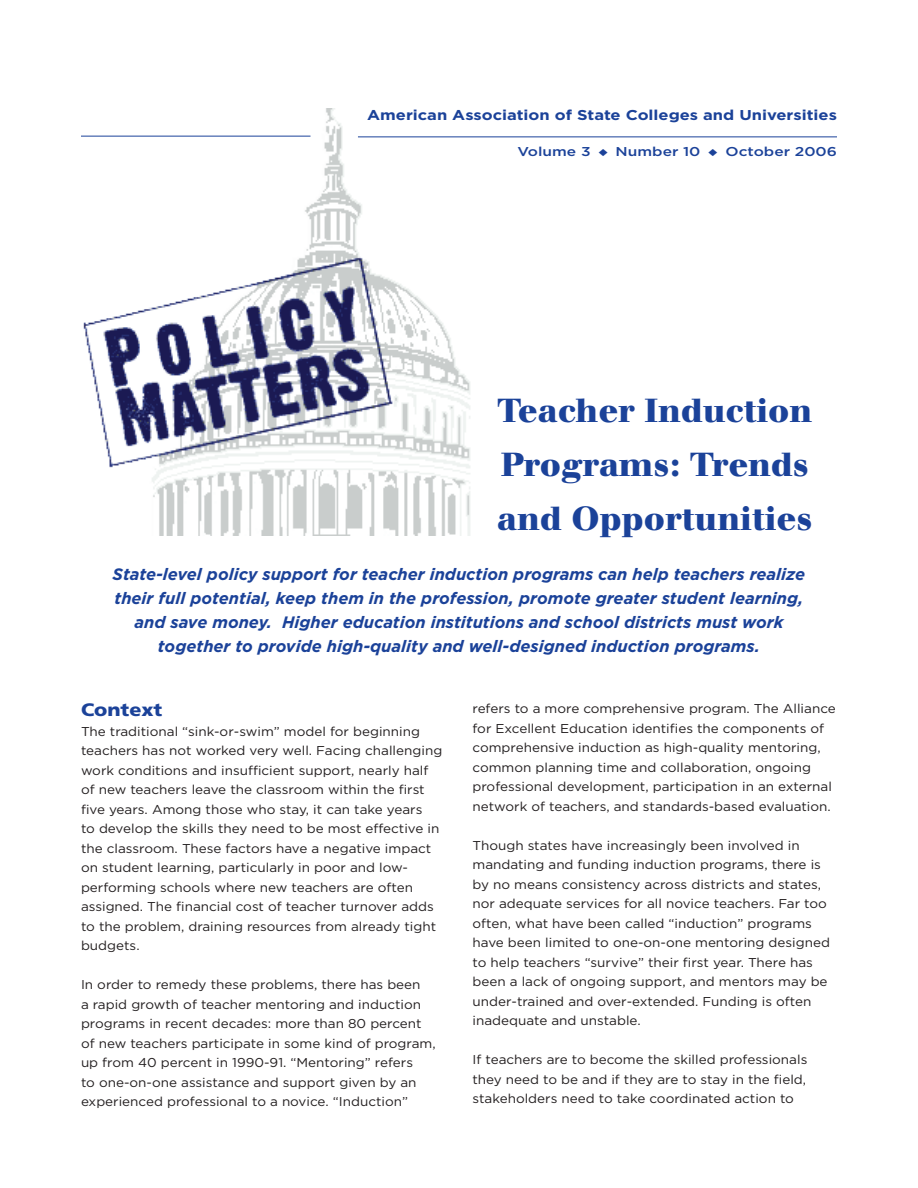
<style>
.page{position:relative;width:918px;height:1188px;background:#fff}
.page>*{position:absolute;margin:0;border:0;box-sizing:border-box;transform-origin:0 0}
.t1{font:700 33px/54px "Walbaum";color:#1b4299;text-align:justify}
.t2{font:900 18px "Frutiger";color:#1b4299;scale:1.1 1}
.t3{font:italic 700 16.5px/24px "Gotham";color:#1b4299;text-align:center}
.t4{font:700 14.25px "Gotham";color:#1b4299;scale:1.16 1}
.t5{font:12.9px/19.5px "Gotham";color:#231f20;scale:1.05 1}
.t6{font:500 12.9px "Gotham";color:#1b4299;scale:1.21 1}
</style>
<div class="page">
<img style="left:81px;top:108px;width:393px;height:428px">
<hr style="left:358px;top:136px;width:479px;height:1px;background:#1b4299">
<hr style="left:81px;top:136px;width:229px;height:1px;background:#1b4299">
<p class="t4" style="left:367px;top:107px;width:407px">American Association of State Colleges and Universities</p>
<p class="t6" style="left:517px;top:145px;width:266px">Volume 3 ◆ Number 10 ◆ October 2006</p>
<h1 class="t1" style="left:497px;top:384px;width:317px">Teacher Induction Programs: Trends and Opportunities</h1>
<p class="t3" style="left:113px;top:562px;width:694px">State-level policy support for teacher induction programs can help teachers realize their full potential, keep them in the profession, promote greater student learning, and save money. Higher education institutions and school districts must work together to provide high-quality and well-designed induction programs.</p>
<h2 class="t2" style="left:81px;top:699px;width:76px">Context</h2>
<p class="t5" style="left:81px;top:721px;width:346px">The traditional “sink-or-swim” model for beginning teachers has not worked very well. Facing challenging work conditions and insufficient support, nearly half of new teachers leave the classroom within the first five years. Among those who stay, it can take years<br>to develop the skills they need to be most effective in the classroom. These factors have a negative impact on student learning, particularly in poor and low&shy;performing schools where new teachers are often assigned. The financial cost of teacher turnover adds to the problem, draining resources from already tight budgets.</p>
<p class="t5" style="left:81px;top:974px;width:339px">In order to remedy these problems, there has been<br>a rapid growth of teacher mentoring and induction programs in recent decades: more than 80 percent of new teachers participate in some kind of program, up from 40 percent in 1990-91. “Mentoring” refers<br>to one-on-one assistance and support given by an experienced professional to a novice. “Induction”</p>
<p class="t5" style="left:472px;top:699px;width:348px">refers to a more comprehensive program. The Alliance for Excellent Education identifies the components of comprehensive induction as high-quality mentoring, common planning time and collaboration, ongoing professional development, participation in an external network of teachers, and standards-based evaluation.</p>
<p class="t5" style="left:472px;top:835px;width:342px">Though states have increasingly been involved in mandating and funding induction programs, there is by no means consistency across districts and states, nor adequate services for all novice teachers. Far too often, what have been called “induction” programs have been limited to one-on-one mentoring designed to help teachers “survive” their first year. There has been a lack of ongoing support, and mentors may be under-trained and over-extended. Funding is often inadequate and unstable.</p>
<p class="t5" style="left:472px;top:1050px;width:320px;text-align:justify">If teachers are to become the skilled professionals they need to be and if they are to stay in the field, stakeholders need to take coordinated action to</p>
</div>
